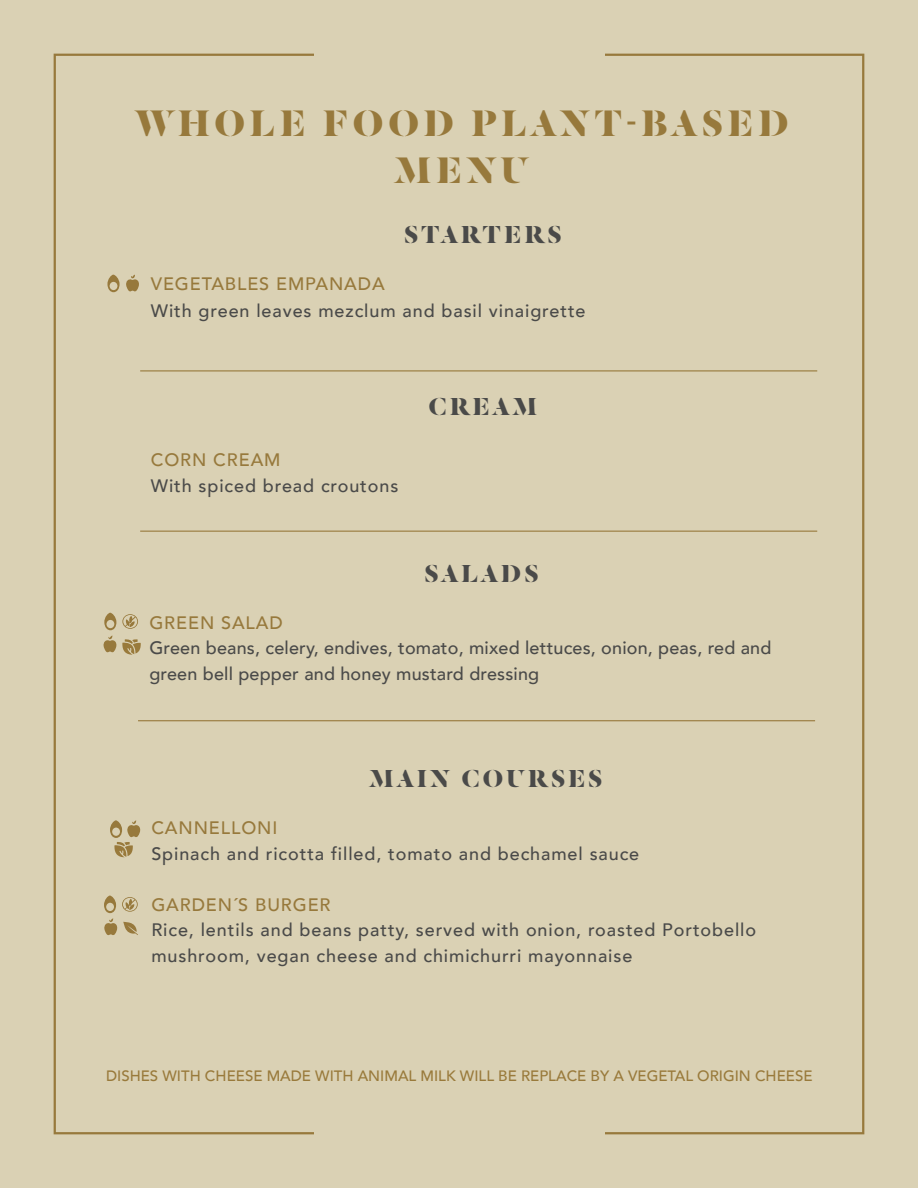
<style>
.page{position:relative;width:918px;height:1188px;background:#dad1b4}
.page>*{position:absolute;margin:0;border:0;box-sizing:border-box;transform-origin:0 0}
.t1{font:700 40.5px/46.5px "Dala Floda";letter-spacing:.115em;color:#97793c;text-align:center}
.t2{font:700 27px "Dala Floda";letter-spacing:.115em;color:#4a4a49}
.t3{font:500 18px/25.5px "Avenir";letter-spacing:.05em;color:#4a4a49}
.t4{font:500 18px/25.5px "Avenir";letter-spacing:.01em;color:#4a4a49}
.t5{font:500 18px "Avenir";letter-spacing:.05em;color:#97793c}
.t6{font:500 15px "Avenir";color:#997a3b}
</style>
<div class="page">
<hr style="left:140px;top:370px;width:677px;height:1px;background:#97793c">
<svg style="left:107px;top:275px;width:13px;height:17px"></svg>
<svg style="left:126px;top:275px;width:13px;height:17px"></svg>
<svg style="left:103px;top:636px;width:13px;height:17px"></svg>
<svg style="left:104px;top:613px;width:34px;height:17px"></svg>
<hr style="left:138px;top:720px;width:677px;height:1px;background:#97793c">
<svg style="left:122px;top:639px;width:19px;height:16px"></svg>
<svg style="left:110px;top:820px;width:30px;height:37px"></svg>
<svg style="left:104px;top:896px;width:34px;height:39px"></svg>
<hr style="left:140px;top:531px;width:677px;height:1px;background:#97793c">
<h1 class="t1" style="left:135px;top:99px;width:655px">WHOLE FOOD PLANT-BASED<br>MENU</h1>
<h2 class="t2" style="left:404px;top:216px;width:159px">STARTERS</h2>
<p class="t5" style="left:151px;top:268px;width:235px">VEGETABLES EMPANADA</p>
<p class="t3" style="left:151px;top:297px;width:436px">With green leaves mezclum and basil vinaigrette</p>
<p class="t5" style="left:151px;top:444px;width:131px">CORN CREAM</p>
<p class="t3" style="left:151px;top:472px;width:249px">With spiced bread croutons</p>
<h2 class="t2" style="left:429px;top:388px;width:110px">CREAM</h2>
<h2 class="t2" style="left:425px;top:555px;width:116px">SALADS</h2>
<p class="t5" style="left:149px;top:607px;width:135px">GREEN SALAD</p>
<p class="t4" style="left:149px;top:634px;width:624px">Green beans, celery, endives, tomato, mixed lettuces, onion, peas, red and green bell pepper and honey mustard dressing</p>
<h2 class="t2" style="left:370px;top:760px;width:234px">MAIN COURSES</h2>
<p class="t5" style="left:151px;top:812px;width:128px">CANNELLONI</p>
<p class="t3" style="left:151px;top:840px;width:489px">Spinach and ricotta filled, tomato and bechamel sauce</p>
<p class="t5" style="left:151px;top:889px;width:181px">GARDEN´S BURGER</p>
<p class="t3" style="left:151px;top:916px;width:606px">Rice, lentils and beans patty, served with onion, roasted Portobello mushroom, vegan cheese and chimichurri mayonnaise</p>
<p class="t6" style="left:106px;top:1062px;width:708px">DISHES WITH CHEESE MADE WITH ANIMAL MILK WILL BE REPLACE BY A VEGETAL ORIGIN CHEESE</p>
</div>
